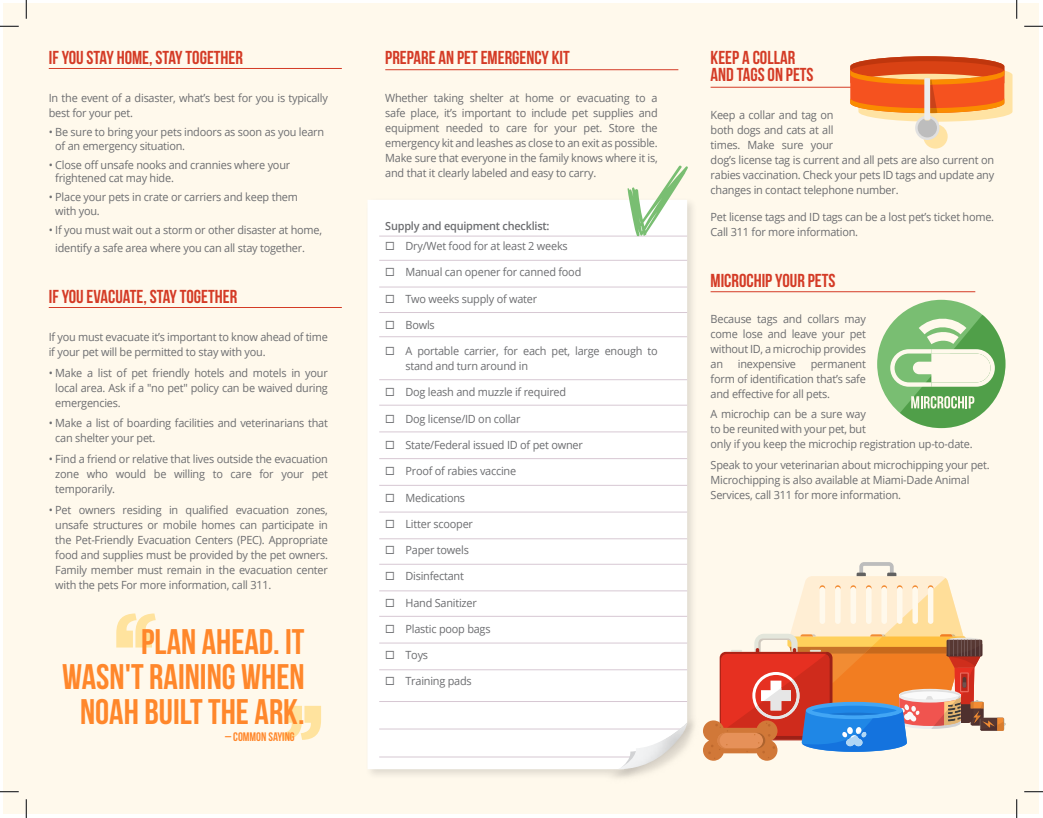
<style>
.page{position:relative;width:1043px;height:818px;background:#fff}
.page>*{position:absolute;margin:0;border:0;box-sizing:border-box;transform-origin:0 0}
.headline{font:35.5px/35px "Bebas Neue";color:#ff872b;text-align:right}
.headline-2{font:18.75px/17.5px "Bebas Neue";color:#d43b26}
.Body_text{font:18.75px "Bebas Neue";color:#d43b26}
.headline-3{font:12.38px "Bebas Neue";color:#ff872b}
.body_text{font:11.25px/15px "Open Sans";letter-spacing:-.02em;color:#6c6d70}
.Body_text-2{font:11.25px/13.5px "Open Sans";letter-spacing:-.02em;color:#6c6d70}
.body_text-2{font:600 11.25px "Open Sans";letter-spacing:-.02em;color:#6c6d70}
</style>
<div class="page">
<div style="left:4px;top:4px;width:1035px;height:810px;background:#fff9ec"></div>
<hr style="left:49px;top:68px;width:293px;height:1px;background:#d43b26">
<hr style="left:49px;top:307px;width:293px;height:1px;background:#d43b26">
<hr style="left:710px;top:87px;width:293px;height:1px;background:#d43b26">
<hr style="left:710px;top:291px;width:265px;height:1px;background:#d43b26">
<svg style="left:850px;top:56px;width:162px;height:93px"></svg>
<div style="left:364px;top:197px;width:334px;height:583px;background:#231f20;opacity:.14"></div>
<div style="left:367px;top:200px;width:320px;height:569px;background:#fff"></div>
<hr style="left:379px;top:236px;width:308px;height:1px;background:#d7c8d3">
<hr style="left:379px;top:260px;width:308px;height:1px;background:#d7c8d3">
<hr style="left:379px;top:287px;width:308px;height:1px;background:#d7c8d3">
<hr style="left:379px;top:312px;width:308px;height:1px;background:#d7c8d3">
<hr style="left:379px;top:336px;width:308px;height:1px;background:#d7c8d3">
<hr style="left:379px;top:379px;width:308px;height:1px;background:#d7c8d3">
<hr style="left:379px;top:405px;width:308px;height:1px;background:#d7c8d3">
<hr style="left:379px;top:431px;width:308px;height:1px;background:#d7c8d3">
<hr style="left:379px;top:458px;width:308px;height:1px;background:#d7c8d3">
<hr style="left:379px;top:485px;width:308px;height:1px;background:#d7c8d3">
<hr style="left:379px;top:512px;width:308px;height:1px;background:#d7c8d3">
<hr style="left:379px;top:538px;width:308px;height:1px;background:#d7c8d3">
<hr style="left:379px;top:564px;width:308px;height:1px;background:#d7c8d3">
<hr style="left:379px;top:590px;width:308px;height:1px;background:#d7c8d3">
<hr style="left:379px;top:616px;width:308px;height:1px;background:#d7c8d3">
<hr style="left:379px;top:642px;width:308px;height:1px;background:#d7c8d3">
<hr style="left:379px;top:669px;width:308px;height:1px;background:#d7c8d3">
<hr style="left:379px;top:701px;width:308px;height:1px;background:#d7c8d3">
<hr style="left:379px;top:728px;width:304px;height:1px;background:#d7c8d3">
<hr style="left:379px;top:756px;width:276px;height:1px;background:#d7c8d3">
<hr style="left:385px;top:69px;width:293px;height:1px;background:#d43b26">
<img style="left:618px;top:722px;width:69px;height:47px">
<svg style="left:627px;top:165px;width:61px;height:72px"></svg>
<svg style="left:703px;top:562px;width:302px;height:198px"></svg>
<svg style="left:877px;top:300px;width:128px;height:128px"></svg>
<svg style="left:116px;top:613px;width:40px;height:34px"></svg>
<svg style="left:282px;top:705px;width:39px;height:34px"></svg>
<svg style="left:0;top:25px;width:19px;height:2px"></svg>
<svg style="left:1024px;top:25px;width:18px;height:2px"></svg>
<svg style="left:0;top:790px;width:19px;height:2px"></svg>
<svg style="left:1024px;top:791px;width:18px;height:1px"></svg>
<svg style="left:25px;top:0;width:2px;height:19px"></svg>
<svg style="left:25px;top:799px;width:2px;height:19px"></svg>
<svg style="left:1015px;top:0;width:2px;height:19px"></svg>
<svg style="left:1016px;top:799px;width:1px;height:19px"></svg>
<p class="Body_text" style="left:49px;top:47px;width:196px">IF YOU STAY HOME, STAY TOGETHER</p>
<p class="body_text" style="left:49px;top:90px;width:281px">In the event of a disaster, what’s best for you is typically best for your pet.</p>
<p class="Body_text-2" style="left:55px;top:125px;width:270px;text-indent:-7px">• Be sure to bring your pets indoors as soon as you learn of an emergency situation.</p>
<p class="Body_text-2" style="left:55px;top:158px;width:236px;text-indent:-7px">• Close off unsafe nooks and crannies where your frightened cat may hide.</p>
<p class="Body_text-2" style="left:55px;top:190px;width:244px;text-indent:-7px">• Place your pets in crate or carriers and keep them with you.</p>
<p class="Body_text-2" style="left:55px;top:221px;width:268px;line-height:17.5px;text-indent:-7px">• If you must wait out a storm or other disaster at home, identify a safe area where you can all stay together.</p>
<p class="headline-2" style="left:49px;top:287px;width:190px">IF YOU EVACUATE, STAY TOGETHER</p>
<p class="body_text" style="left:49px;top:329px;width:281px">If you must evacuate it’s important to know ahead of time if your pet will be permitted to stay with you.</p>
<p class="body_text" style="left:55px;top:365px;width:274px;text-align:justify;text-indent:-7px">• Make a list of pet friendly hotels and motels in your local area. Ask if a ″no pet″ policy can be waived during emergencies.</p>
<p class="body_text" style="left:55px;top:415px;width:274px;text-indent:-7px">• Make a list of boarding facilities and veterinarians that can shelter your pet.</p>
<p class="body_text" style="left:55px;top:451px;width:274px;text-align:justify;text-indent:-7px">• Find a friend or relative that lives outside the evacuation zone who would be willing to care for your pet temporarily.</p>
<p class="body_text" style="left:55px;top:501px;width:274px;text-align:justify;text-indent:-7px">• Pet owners residing in qualified evacuation zones, unsafe structures or mobile homes can participate in the Pet-Friendly Evacuation Centers (PEC). Appropriate food and supplies must be provided by the pet owners.<br>Family member must remain in the evacuation center with the pets For more information, call 311.</p>
<p class="headline" style="left:62px;top:623px;width:244px">PLAN AHEAD. IT<br>WASN'T RAINING WHEN<br>NOAH BUILT THE ARK.</p>
<p class="headline-3" style="left:225px;top:729px;width:71px">– COMMON SAYING</p>
<p class="headline-2" style="left:385px;top:48px;width:186px">PREPARE AN PET EMERGENCY KIT</p>
<p class="body_text" style="left:385px;top:90px;width:274px;text-align:justify">Whether taking shelter at home or evacuating to a safe place, it’s important to include pet supplies and equipment needed to care for your pet. Store the emergency kit and leashes as close to an exit as possible.<br>Make sure that everyone in the family knows where it is, and that it clearly labeled and easy to carry.</p>
<p class="body_text-2" style="left:385px;top:218px;width:166px">Supply and equipment checklist:</p>
<p class="body_text" style="left:385px;top:238px;width:184px">◻ Dry/Wet food for at least 2 weeks</p>
<p class="body_text" style="left:385px;top:264px;width:197px">◻ Manual can opener for canned food</p>
<p class="body_text" style="left:385px;top:291px;width:153px">◻ Two weeks supply of water</p>
<p class="body_text" style="left:385px;top:317px;width:51px">◻ Bowls</p>
<p class="body_text" style="left:405px;top:343px;width:254px;text-indent:-20px">◻ A portable carrier, for each pet, large enough to stand and turn around in</p>
<p class="body_text" style="left:385px;top:384px;width:182px">◻ Dog leash and muzzle if required</p>
<p class="body_text" style="left:385px;top:411px;width:137px">◻ Dog license/ID on collar</p>
<p class="body_text" style="left:385px;top:437px;width:199px">◻ State/Federal issued ID of pet owner</p>
<p class="body_text" style="left:385px;top:463px;width:132px">◻ Proof of rabies vaccine</p>
<p class="body_text" style="left:385px;top:489px;width:81px">◻ Medications</p>
<p class="body_text" style="left:385px;top:516px;width:89px">◻ Litter scooper</p>
<p class="body_text" style="left:385px;top:542px;width:85px">◻ Paper towels</p>
<p class="body_text" style="left:385px;top:568px;width:80px">◻ Disinfectant</p>
<p class="body_text" style="left:385px;top:594px;width:93px">◻ Hand Sanitizer</p>
<p class="body_text" style="left:385px;top:621px;width:107px">◻ Plastic poop bags</p>
<p class="body_text" style="left:385px;top:647px;width:44px">◻ Toys</p>
<p class="body_text" style="left:385px;top:673px;width:88px">◻ Training pads</p>
<p class="headline-2" style="left:710px;top:48px;width:104px">KEEP A COLLAR<br>AND TAGS ON PETS</p>
<p class="body_text" style="left:710px;top:108px;width:285px">Keep a collar and tag on<br>both dogs and cats at all<br>times. Make sure your<br>dog’s license tag is current and all pets are also current on rabies vaccination. Check your pets ID tags and update any changes in contact telephone number.</p>
<p class="body_text" style="left:710px;top:209px;width:285px">Pet license tags and ID tags can be a lost pet’s ticket home.<br>Call 311 for more information.</p>
<p class="headline-2" style="left:710px;top:271px;width:126px">MICROCHIP YOUR PETS</p>
<p class="body_text" style="left:710px;top:311px;width:157px;text-align:justify">Because tags and collars may come lose and leave your pet without ID, a microchip provides an</p>
<p class="body_text" style="left:738px;top:356px;width:60px">inexpensive</p>
<p class="body_text" style="left:710px;top:356px;width:157px;text-align:justify;text-indent:100px">permanent form of identification that’s safe and effective for all pets.</p>
<p class="body_text" style="left:710px;top:406px;width:263px">A microchip can be a sure way<br>to be reunited with your pet, but<br>only if you keep the microchip registration up-to-date.</p>
<p class="body_text" style="left:710px;top:457px;width:280px">Speak to your veterinarian about microchipping your pet.<br>Microchipping is also available at Miami-Dade Animal<br>Services, call 311 for more information.</p>
</div>
